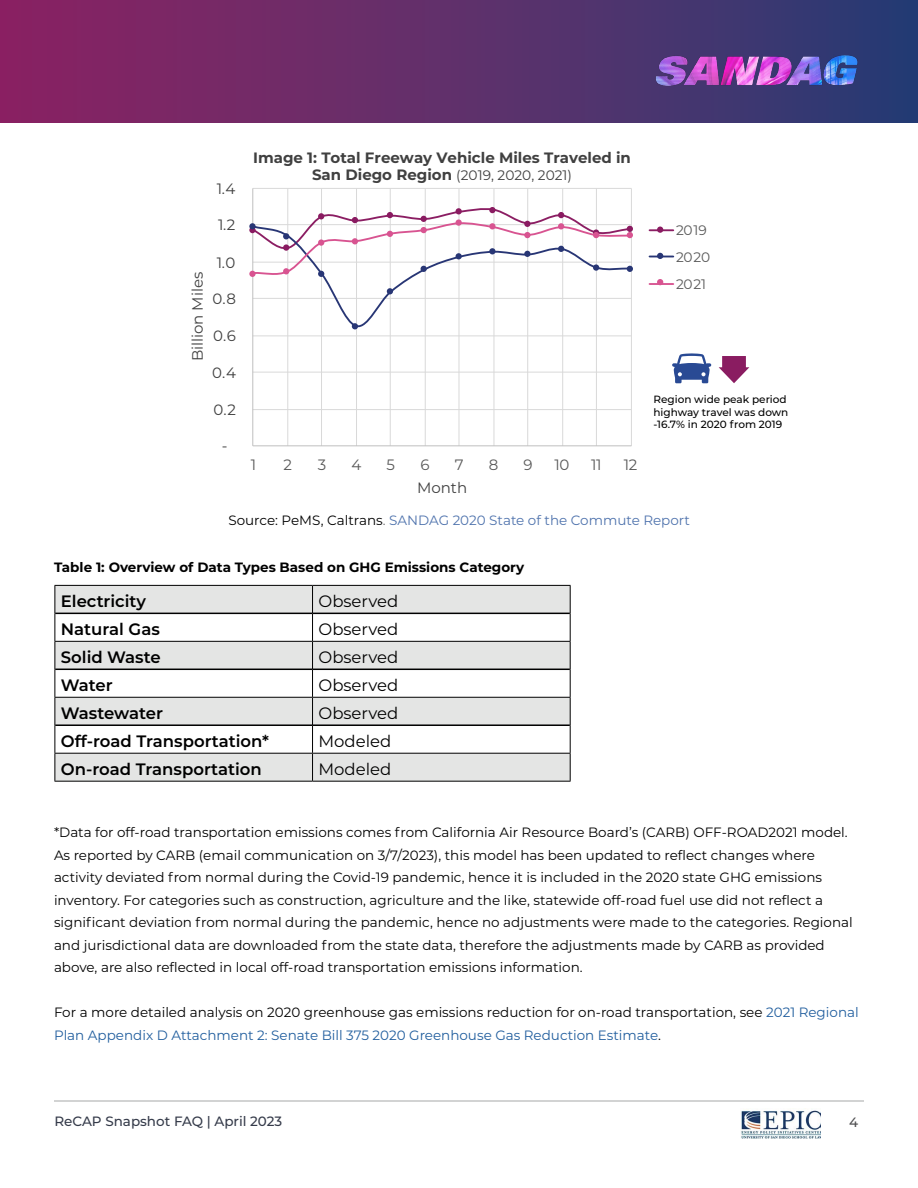
<style>
.page{position:relative;width:918px;height:1188px;background:#fff}
.page>*{position:absolute;margin:0;border:0;box-sizing:border-box;transform-origin:0 0}
.t1{font:600 16.5px "Montserrat";color:#000}
.t2{font:16.5px "Montserrat";color:#000}
.t3{font:700 15px "Montserrat";color:#404040}
.t4{font:15px "Montserrat";color:#404040}
.t5{font:15px "Montserrat";color:#595959}
.t6{font:13.8px "Montserrat";color:#404040}
.t7{font:13.8px/26.8px "Montserrat";letter-spacing:-.02em;color:#595959}
.t8{font:13.5px/22.5px "Montserrat";color:#000}
.t9{font:13.5px "Montserrat";color:#4f73ad}
.t10{font:700 13.5px "Montserrat";color:#000}
.t11{font:500 13.5px "Montserrat";color:#353b4a}
.t12{font:500 13.5px "Montserrat";color:#4d4d4f}
.t13{font:500 10.5px/12.6px "Montserrat";color:#000}
.s1{font-weight:700;font-size:15px}
.s2{color:#000}
.s3{color:#707072}
.s4{color:#215e9e}
</style>
<div class="page">
<hr style="left:54px;top:1100px;width:810px;height:2px;background:#d2d3d3">
<img style="left:741px;top:1108px;width:79px;height:31px">
<div style="left:0;top:0;width:918px;height:123px;background:linear-gradient(to right,#8e2262,#2a3c74)"></div>
<img style="left:653px;top:54px;width:206px;height:34px">
<hr style="left:253px;top:409px;width:378px;height:1px;background:#d9d9d9">
<hr style="left:253px;top:372px;width:378px;height:1px;background:#d9d9d9">
<hr style="left:253px;top:335px;width:378px;height:1px;background:#d9d9d9">
<hr style="left:253px;top:188px;width:378px;height:1px;background:#d9d9d9">
<hr style="left:287px;top:188px;width:1px;height:258px;background:#d9d9d9">
<hr style="left:321px;top:188px;width:1px;height:258px;background:#d9d9d9">
<hr style="left:356px;top:188px;width:1px;height:258px;background:#d9d9d9">
<hr style="left:390px;top:188px;width:1px;height:258px;background:#d9d9d9">
<hr style="left:425px;top:188px;width:1px;height:258px;background:#d9d9d9">
<hr style="left:459px;top:188px;width:1px;height:258px;background:#d9d9d9">
<hr style="left:494px;top:188px;width:1px;height:258px;background:#d9d9d9">
<hr style="left:527px;top:188px;width:1px;height:258px;background:#d9d9d9">
<hr style="left:562px;top:188px;width:1px;height:258px;background:#d9d9d9">
<hr style="left:596px;top:188px;width:1px;height:258px;background:#d9d9d9">
<hr style="left:631px;top:188px;width:1px;height:258px;background:#d9d9d9">
<hr style="left:252px;top:188px;width:1px;height:258px;background:#bfbfbf">
<hr style="left:253px;top:445px;width:378px;height:1px;background:#bfbfbf">
<svg style="left:249px;top:227px;width:7px;height:6px"></svg>
<div style="left:249px;top:223px;width:7px;height:6px;background:#283675;border-radius:50%"></div>
<div style="left:249px;top:271px;width:7px;height:6px;background:#d85491;border-radius:50%"></div>
<svg style="left:252px;top:208px;width:381px;height:123px"></svg>
<hr style="left:650px;top:229px;width:23px;height:2px;background:#8a1b61">
<svg style="left:657px;top:227px;width:6px;height:6px"></svg>
<svg style="left:650px;top:253px;width:23px;height:6px"></svg>
<hr style="left:650px;top:283px;width:23px;height:2px;background:#d85491">
<svg style="left:657px;top:279px;width:6px;height:4px"></svg>
<svg style="left:672px;top:353px;width:39px;height:30px"></svg>
<svg style="left:719px;top:356px;width:30px;height:27px"></svg>
<svg style="left:56px;top:586px;width:514px;height:195px;fill:#e4e5e4"></svg>
<hr style="left:55px;top:613px;width:257px;height:1px;background:#000">
<hr style="left:313px;top:613px;width:257px;height:1px;background:#000">
<hr style="left:55px;top:669px;width:257px;height:1px;background:#000">
<hr style="left:313px;top:669px;width:257px;height:1px;background:#000">
<hr style="left:55px;top:724px;width:257px;height:2px;background:#000">
<hr style="left:313px;top:724px;width:257px;height:2px;background:#000">
<hr style="left:55px;top:641px;width:258px;height:1px;background:#000">
<hr style="left:313px;top:641px;width:258px;height:1px;background:#000">
<hr style="left:55px;top:697px;width:258px;height:1px;background:#000">
<hr style="left:313px;top:697px;width:258px;height:1px;background:#000">
<hr style="left:55px;top:753px;width:258px;height:1px;background:#000">
<hr style="left:313px;top:753px;width:258px;height:1px;background:#000">
<svg style="left:312px;top:586px;width:1px;height:195px"></svg>
<hr style="left:55px;top:585px;width:258px;height:1px;background:#000">
<hr style="left:313px;top:585px;width:258px;height:1px;background:#000">
<svg style="left:55px;top:586px;width:1px;height:195px"></svg>
<svg style="left:570px;top:586px;width:1px;height:195px"></svg>
<hr style="left:55px;top:781px;width:258px;height:1px;background:#000">
<hr style="left:313px;top:781px;width:258px;height:1px;background:#000">
<p class="t4" style="left:217px;top:178px;width:20px">1.4</p>
<p class="t3" style="left:253px;top:147px;width:379px">Image 1: Total Freeway Vehicle Miles Traveled in</p>
<p class="t6" style="left:312px;top:166px;width:262px"><span class="s1">San Diego Region</span> (2019, 2020, 2021)</p>
<p class="t4" style="left:187px;top:361px;width:91px;rotate:-90deg">Billion Miles</p>
<p class="t4" style="left:218px;top:215px;width:19px">1.2</p>
<p class="t4" style="left:217px;top:252px;width:20px">1.0</p>
<p class="t4" style="left:213px;top:288px;width:25px">0.8</p>
<p class="t4" style="left:213px;top:326px;width:24px">0.6</p>
<p class="t4" style="left:212px;top:362px;width:25px">0.4</p>
<p class="t4" style="left:214px;top:400px;width:24px">0.2</p>
<p class="t4" style="left:222px;top:436px;width:7px">-</p>
<p class="t5" style="left:251px;top:455px;width:7px">1</p>
<p class="t5" style="left:283px;top:455px;width:10px">2</p>
<p class="t5" style="left:318px;top:455px;width:10px">3</p>
<p class="t5" style="left:351px;top:455px;width:11px">4</p>
<p class="t5" style="left:386px;top:455px;width:10px">5</p>
<p class="t5" style="left:420px;top:455px;width:11px">6</p>
<p class="t5" style="left:455px;top:455px;width:10px">7</p>
<p class="t5" style="left:489px;top:455px;width:11px">8</p>
<p class="t5" style="left:523px;top:455px;width:11px">9</p>
<p class="t5" style="left:555px;top:455px;width:16px">10</p>
<p class="t5" style="left:591px;top:455px;width:12px">11</p>
<p class="t5" style="left:624px;top:455px;width:15px">12</p>
<p class="t4" style="left:417px;top:477px;width:52px">Month</p>
<p class="t7" style="left:676px;top:216px;width:36px">2019<br>2020<br>2021</p>
<p class="t13" style="left:653px;top:393px;width:137px">Region wide peak period highway travel was down -16.7% in 2020 from 2019</p>
<p class="t9" style="left:228px;top:511px;width:463px"><span class="s2">Source: PeMS, Caltrans</span><span class="s3">.</span> SANDAG 2020 State of the Commute Report</p>
<p class="t10" style="left:54px;top:557px;width:472px">Table 1: Overview of Data Types Based on GHG Emissions Category</p>
<p class="t1" style="left:61px;top:590px;width:87px">Electricity</p>
<p class="t2" style="left:319px;top:590px;width:81px">Observed</p>
<p class="t1" style="left:61px;top:618px;width:101px">Natural Gas</p>
<p class="t2" style="left:319px;top:618px;width:81px">Observed</p>
<p class="t1" style="left:61px;top:646px;width:101px">Solid Waste</p>
<p class="t2" style="left:319px;top:646px;width:81px">Observed</p>
<p class="t1" style="left:61px;top:674px;width:53px">Water</p>
<p class="t2" style="left:319px;top:674px;width:81px">Observed</p>
<p class="t1" style="left:61px;top:702px;width:104px">Wastewater</p>
<p class="t2" style="left:319px;top:702px;width:81px">Observed</p>
<p class="t1" style="left:61px;top:730px;width:210px">Off-road Transportation*</p>
<p class="t2" style="left:319px;top:730px;width:74px">Modeled</p>
<p class="t1" style="left:61px;top:758px;width:203px">On-road Transportation</p>
<p class="t2" style="left:319px;top:758px;width:74px">Modeled</p>
<p class="t8" style="left:54px;top:821px;width:800px">*Data for off-road transportation emissions comes from California Air Resource Board’s (CARB) OFF-ROAD2021 model.<br>As reported by CARB (email communication on 3/7/2023), this model has been updated to reflect changes where activity deviated from normal during the Covid-19 pandemic, hence it is included in the 2020 state GHG emissions inventory. For categories such as construction, agriculture and the like, statewide off-road fuel use did not reflect a significant deviation from normal during the pandemic, hence no adjustments were made to the categories. Regional and jurisdictional data are downloaded from the state data, therefore the adjustments made by CARB as provided above, are also reflected in local off-road transportation emissions information.</p>
<p class="t8" style="left:54px;top:1001px;width:806px">For a more detailed analysis on 2020 greenhouse gas emissions reduction for on-road transportation, see <span class="s4">2021 Regional<br>Plan Appendix D Attachment 2: Senate Bill 375 2020 Greenhouse Gas Reduction Estimate</span>.</p>
<p class="t11" style="left:55px;top:1112px;width:229px">ReCAP Snapshot FAQ | April 2023</p>
<p class="t12" style="left:849px;top:1113px;width:11px">4</p>
</div>
